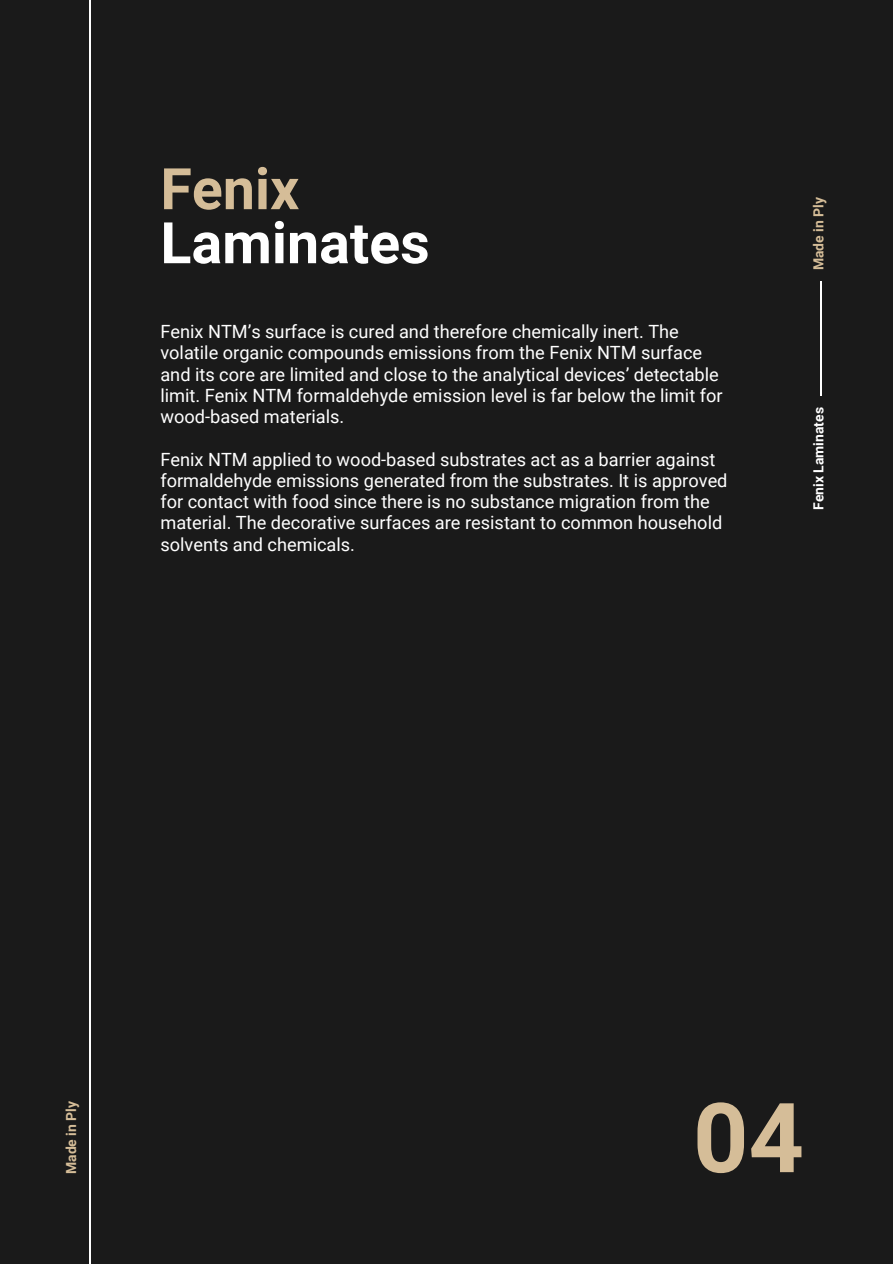
<style>
.page{position:relative;width:893px;height:1264px;background:#fff}
.page>*{position:absolute;margin:0;border:0;box-sizing:border-box;transform-origin:0 0}
.t1{font:700 96.75px "Roboto";color:#d5bd98}
.t2{font:700 57.3px/54px "Roboto";color:#fff}
.t3{font:18.15px/21.3px "Roboto";color:#fff}
.t4{font:700 13.95px "Roboto";color:#d5bd98}
.t5{font:700 13.95px "Roboto";color:#fff}
.s1{color:#d5bd98}
</style>
<div class="page">
<div style="left:0;top:0;width:892px;height:1263px;background:#1a1a1a"></div>
<hr style="left:89px;top:0;width:1px;height:1263px;background:#fff">
<hr style="left:820px;top:281px;width:1px;height:115px;background:#fff">
<p class="t2" style="left:160px;top:163px;width:271px"><span class="s1">Fenix<br></span>Laminates</p>
<p class="t3" style="left:160px;top:321px;width:563px">Fenix NTM’s surface is cured and therefore chemically inert. The volatile organic compounds emissions from the Fenix NTM surface and its core are limited and close to the analytical devices’ detectable limit. Fenix NTM formaldehyde emission level is far below the limit for wood-based materials.</p>
<p class="t3" style="left:160px;top:449px;width:568px">Fenix NTM applied to wood-based substrates act as a barrier against formaldehyde emissions generated from the substrates. It is approved for contact with food since there is no substance migration from the material. The decorative surfaces are resistant to common household solvents and chemicals.</p>
<h2 class="t4" style="left:810px;top:270px;width:75px;rotate:-90deg">Made in Ply</h2>
<p class="t5" style="left:810px;top:510px;width:104px;rotate:-90deg">Fenix Laminates</p>
<h2 class="t4" style="left:63px;top:1174px;width:75px;rotate:-90deg">Made in Ply</h2>
<h1 class="t1" style="left:693px;top:1082px;width:112px">04</h1>
</div>
